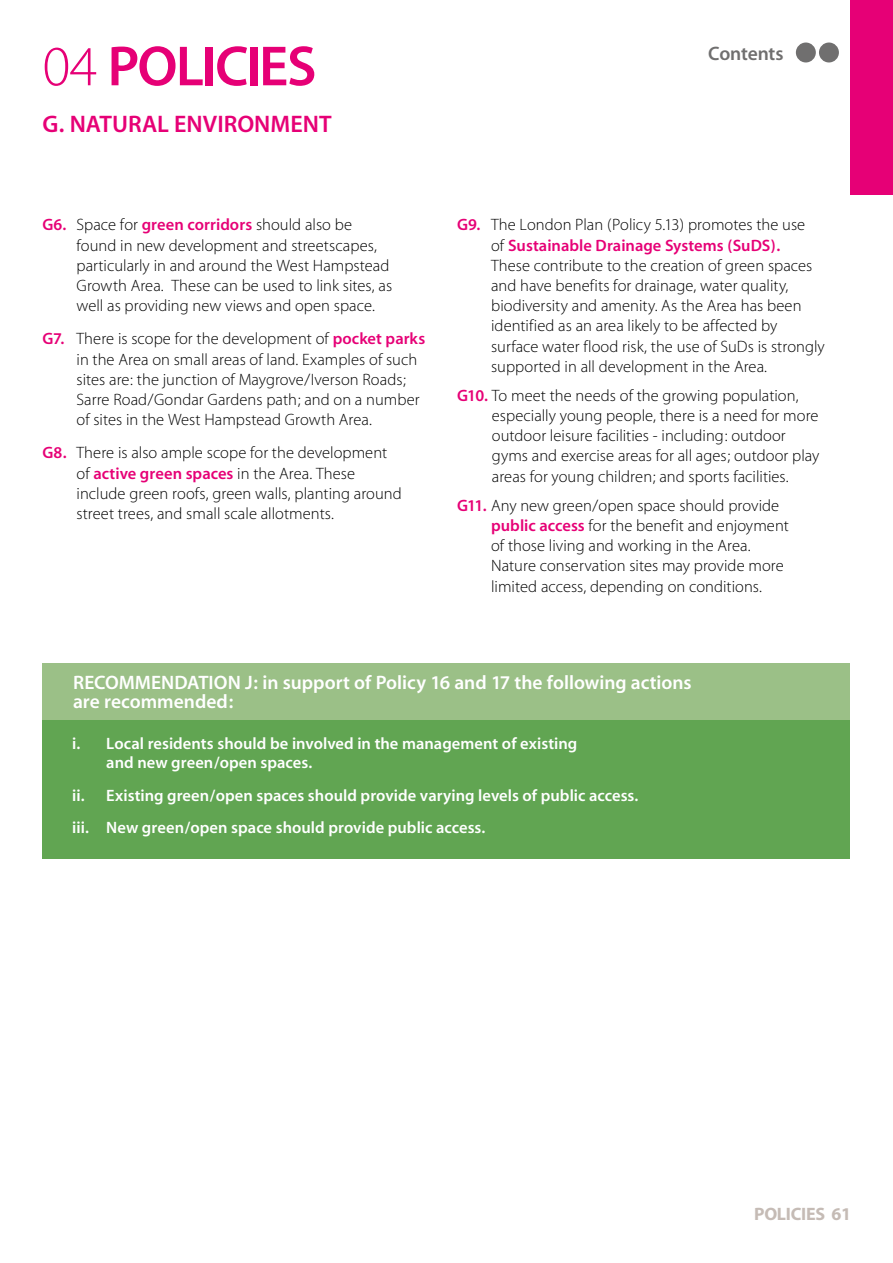
<style>
.page{position:relative;width:893px;height:1263px;background:#fff}
.page>*{position:absolute;margin:0;border:0;box-sizing:border-box;transform-origin:0 0}
.t1{font:57px "Myriad MM 565 600";letter-spacing:-.035em;color:#e60076}
.t2{font:24px "Myriad MM 565 600";color:#e60076}
.t3{font:19.5px/19.5px "Myriad MM 565 600";color:#fff}
.t4{font:19.5px "Myriad MM 565 600";letter-spacing:-.015em;color:#706f6f}
.t5{font:18px "Myriad MM 700 600";letter-spacing:-.015em;color:#c5bbb5}
.t6{font:16.5px/20.2px "Myriad MM 215 600";letter-spacing:.005em;color:#000}
.t7{font:16.5px/19.5px "Myriad MM 565 600";letter-spacing:.005em;color:#fff}
.t8{font:16.5px "Myriad MM 565 600";color:#e60076}
.s1{font-family:"Myriad MM 215 600"}
.s2{font-family:"Myriad MM 565 600";color:#e60076}
.s3{font-family:"Myriad MM 215 600";color:#000}
</style>
<div class="page">
<div style="left:819px;top:43px;width:20px;height:19px;background:#706f6f;border-radius:50%"></div>
<div style="left:796px;top:43px;width:20px;height:19px;background:#706f6f;border-radius:50%"></div>
<div style="left:850px;top:0;width:43px;height:194px;background:#e60076"></div>
<div style="left:43px;top:719px;width:807px;height:140px;background:#61a552"></div>
<div style="left:43px;top:663px;width:807px;height:56px;background:#9bc087"></div>
<h1 class="t1" style="left:43px;top:39px;width:276px"><span class="s1">04</span> POLICIES</h1>
<h2 class="t2" style="left:43px;top:112px;width:43px">g. natural</h2>
<h2 class="t2" style="left:174px;top:112px;width:16px">environment</h2>
<p class="t4" style="left:708px;top:44px;width:77px">Contents</p>
<p class="t6" style="left:77px;top:215px;width:317px;text-indent:-34px"><span class="s2">G6.</span> Space for <span class="s2">green corridors</span> should also be found in new development and streetscapes, particularly in and around the West Hampstead Growth Area. These can be used to link sites, as well as providing new views and open space.</p>
<p class="t6" style="left:77px;top:329px;width:350px;text-indent:-34px"><span class="s2">G7.</span> There is scope for the development of <span class="s2">pocket parks </span>in the Area on small areas of land. Examples of such sites are: the junction of Maygrove/Iverson Roads; Sarre Road/Gondar Gardens path; and on a number of sites in the West Hampstead Growth Area.</p>
<p class="t6" style="left:77px;top:443px;width:327px;text-indent:-34px"><span class="s2">G8.</span> There is also ample scope for the development of <span class="s2">active green spaces</span> in the Area. These include green roofs, green walls, planting around street trees, and small scale allotments.</p>
<p class="t6" style="left:457px;top:215px;width:350px"><span class="s2">G9.</span> The London Plan (Policy 5.13) promotes the use</p>
<p class="t8" style="left:491px;top:237px;width:291px"><span class="s3">of</span> Sustainable Drainage Systems (SuDS).</p>
<p class="t6" style="left:491px;top:256px;width:335px">These contribute to the creation of green spaces and have benefits for drainage, water quality, biodiversity and amenity. As the Area has been identified as an area likely to be affected by surface water flood risk, the use of SuDs is strongly supported in all development in the Area.</p>
<p class="t6" style="left:492px;top:386px;width:329px;text-indent:-35px"><span class="s2">G10.</span> To meet the needs of the growing population, especially young people, there is a need for more outdoor leisure facilities - including: outdoor gyms and exercise areas for all ages; outdoor play areas for young children; and sports facilities.</p>
<p class="t6" style="left:491px;top:496px;width:299px;text-indent:-34px"><span class="s2">G11.</span> Any new green/open space should provide <span class="s2">public access</span> for the benefit and enjoyment of those living and working in the Area.<br>Nature conservation sites may provide more limited access, depending on conditions.</p>
<p class="t3" style="left:73px;top:674px;width:620px">RECOMMENDATION J: in support of Policy 16 and 17 the following actions are recommended:</p>
<p class="t7" style="left:106px;top:734px;width:472px;text-indent:-34px">i. Local residents should be involved in the management of existing and new green/open spaces.</p>
<p class="t7" style="left:72px;top:780px;width:568px;line-height:32.2px">ii. Existing green/open spaces should provide varying levels of public access. iii. New green/open space should provide public access.</p>
<p class="t5" style="left:754px;top:1205px;width:99px">POLICIES 61</p>
</div>
